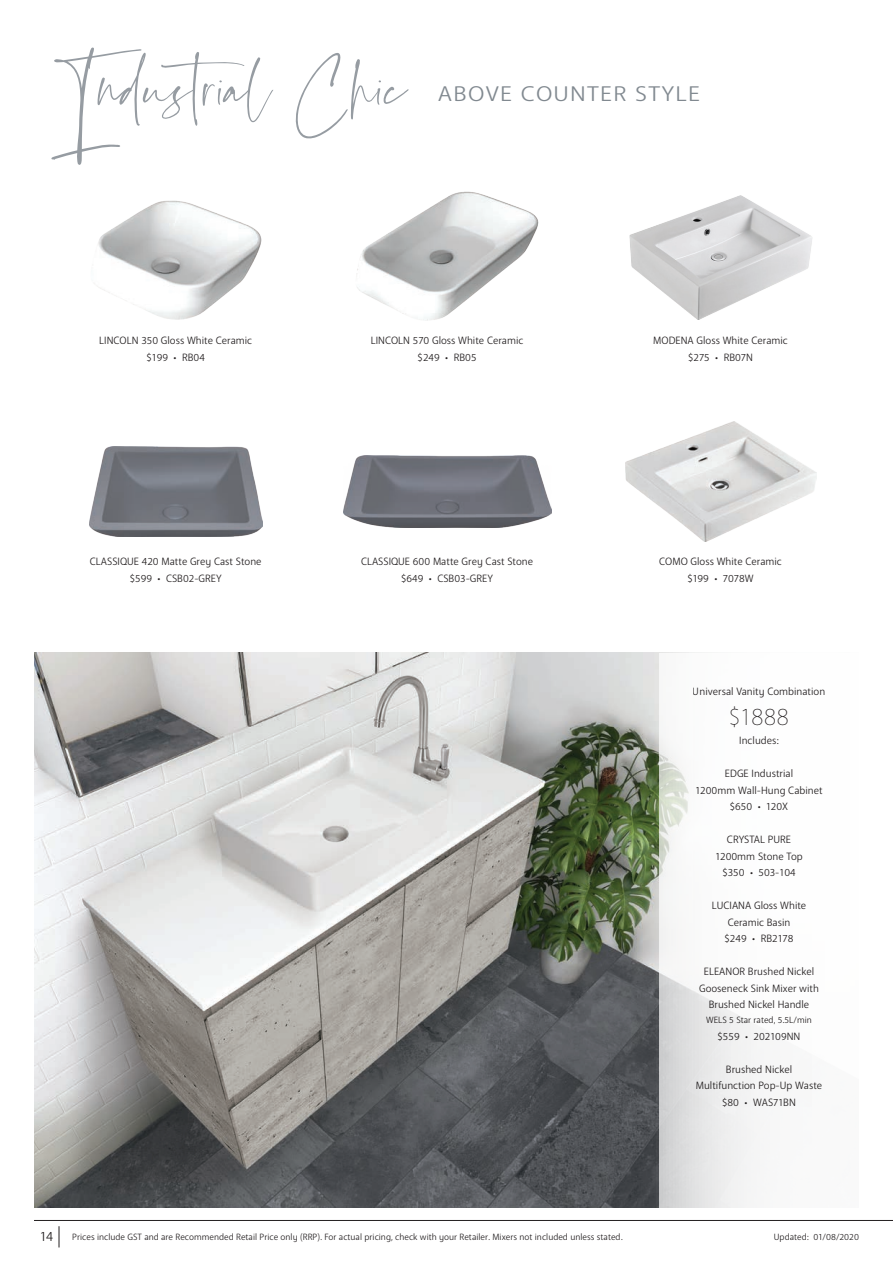
<style>
.page{position:relative;width:893px;height:1263px;background:#fff}
.page>*{position:absolute;margin:0;border:0;box-sizing:border-box;transform-origin:0 0}
.t1{font:90px "Birdand Thorn";color:#969ca2}
.t2{font:100 24px "Anago";color:#231f20}
.CAT_Page_Title{font:21px "Anago";letter-spacing:.05em;color:#818990;scale:1.15 1}
.t3{font:13.5px "Anago";color:#231f20}
.Product_Title{font:10.5px/16.5px "Anago";color:#231f20;text-align:center}
.PRICE___CODE{font:10.5px "Anago";color:#231f20}
.t4{font:9px "Anago";color:#231f20}
.s1{font-size:112.5px}
</style>
<div class="page">
<img style="left:629px;top:195px;width:183px;height:124px">
<img style="left:94px;top:200px;width:167px;height:119px">
<img style="left:357px;top:192px;width:182px;height:128px">
<img style="left:89px;top:446px;width:173px;height:91px">
<img style="left:343px;top:455px;width:208px;height:72px">
<img style="left:625px;top:421px;width:191px;height:120px">
<img style="left:34px;top:653px;width:625px;height:555px">
<svg style="left:659px;top:730px;width:98px;height:478px;fill:#f5f5f5"></svg>
<svg style="left:59px;top:1226px;width:1px;height:21px"></svg>
<hr style="left:34px;top:1220px;width:859px;height:1px;background:#231f20">
<p class="t1" style="left:72px;top:39px;width:336px"><span class="s1">I</span>ndustrial Chic</p>
<p class="CAT_Page_Title" style="left:438px;top:80px;width:230px">ABOVE COUNTER STYLE</p>
<p class="Product_Title" style="left:99px;top:332px;width:154px">LINCOLN 350 Gloss White Ceramic</p>
<p class="PRICE___CODE" style="left:147px;top:351px;width:60px">$199 • RB04</p>
<p class="Product_Title" style="left:90px;top:553px;width:173px">CLASSIQUE 420 Matte Grey Cast Stone</p>
<p class="PRICE___CODE" style="left:130px;top:572px;width:93px">$599 • CSB02-GREY</p>
<p class="Product_Title" style="left:371px;top:332px;width:154px">LINCOLN 570 Gloss White Ceramic</p>
<p class="PRICE___CODE" style="left:418px;top:351px;width:60px">$249 • RB05</p>
<p class="Product_Title" style="left:361px;top:553px;width:174px">CLASSIQUE 600 Matte Grey Cast Stone</p>
<p class="PRICE___CODE" style="left:401px;top:572px;width:93px">$649 • CSB03-GREY</p>
<p class="Product_Title" style="left:653px;top:332px;width:136px">MODENA Gloss White Ceramic</p>
<p class="PRICE___CODE" style="left:688px;top:351px;width:66px">$275 • RB07N</p>
<p class="Product_Title" style="left:659px;top:553px;width:124px">COMO Gloss White Ceramic</p>
<p class="PRICE___CODE" style="left:687px;top:572px;width:68px">$199 • 7078W</p>
<p class="Product_Title" style="left:693px;top:683px;width:134px">Universal Vanity Combination</p>
<h2 class="t2" style="left:729px;top:702px;width:62px">$1888</h2>
<p class="Product_Title" style="left:739px;top:732px;width:41px">Includes:</p>
<p class="Product_Title" style="left:695px;top:765px;width:129px">EDGE Industrial<br>1200mm Wall-Hung Cabinet $650 • 120X</p>
<p class="Product_Title" style="left:715px;top:831px;width:89px">CRYSTAL PURE<br>1200mm Stone Top $350 • 503-104</p>
<p class="Product_Title" style="left:712px;top:897px;width:96px">LUCIANA Gloss White<br>Ceramic Basin<br>$249 • RB2178</p>
<p class="Product_Title" style="left:699px;top:963px;width:121px">ELEANOR Brushed Nickel<br>Gooseneck Sink Mixer with<br>Brushed Nickel Handle</p>
<p class="t4" style="left:706px;top:1014px;width:107px">WELS 5 Star rated, 5.5L/min</p>
<p class="Product_Title" style="left:718px;top:1028px;width:84px">$559 • 202109NN</p>
<p class="Product_Title" style="left:696px;top:1061px;width:128px">Brushed Nickel<br>Multifunction Pop-Up Waste $80 • WAS71BN</p>
<p class="t3" style="left:40px;top:1227px;width:15px">14</p>
<p class="t4" style="left:72px;top:1231px;width:552px">Prices include GST and are Recommended Retail Price only (RRP). For actual pricing, check with your Retailer. Mixers not included unless stated.</p>
<p class="t4" style="left:774px;top:1231px;width:87px">Updated: 01/08/2020</p>
</div>
